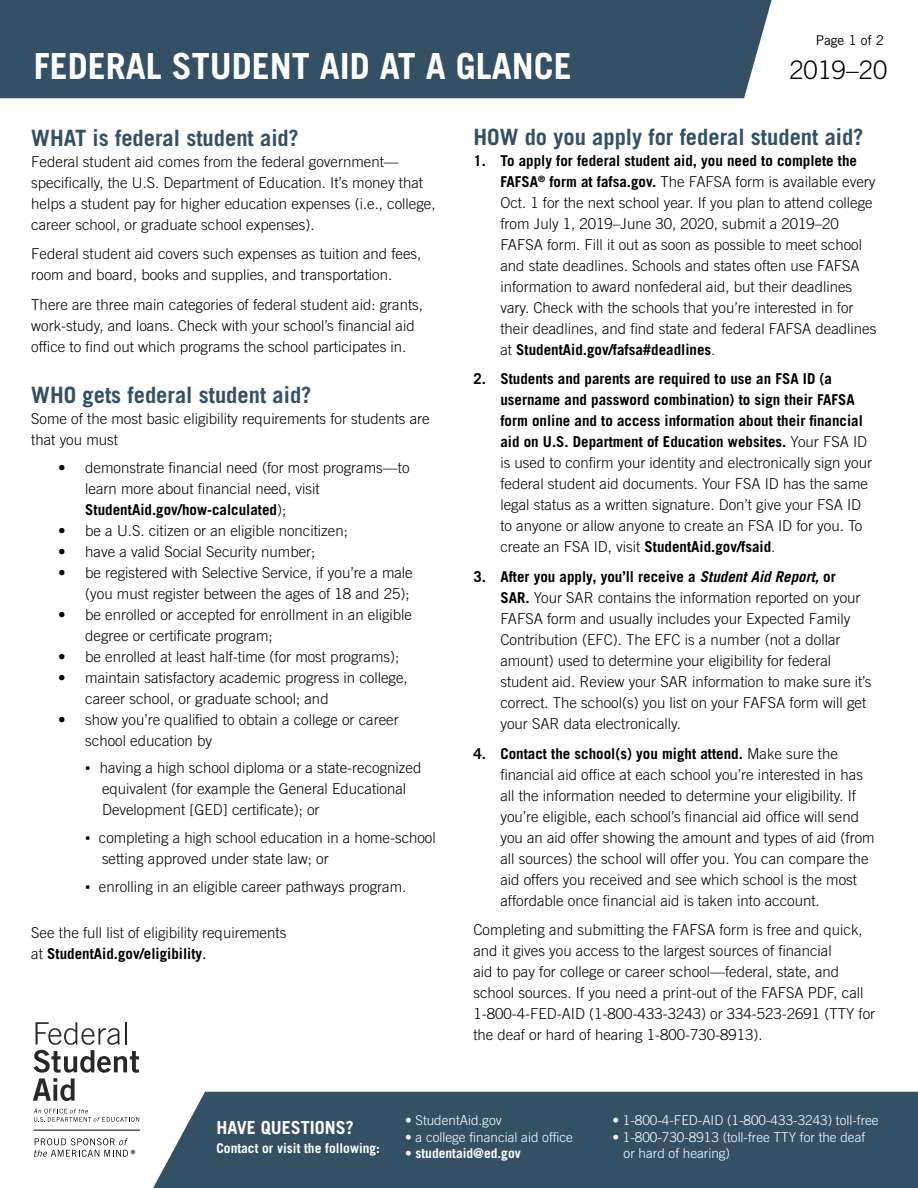
<style>
.page{position:relative;width:918px;height:1188px;background:#fff}
.page>*{position:absolute;margin:0;border:0;box-sizing:border-box;transform-origin:0 0}
.White_Header{font:700 36px "Trade Gothic LT Std";color:#fff}
.Year{font:300 25.5px "Trade Gothic LT Std";color:#000}
.Blue_Headers{font:700 22.5px "Trade Gothic LT Std";color:#345065}
.Footer_Text{font:700 18px "Trade Gothic LT Std";color:#fff}
.Numbered_List_Body_T{font:300 15px/21px "Trade Gothic LT Std";color:#000}
.Blue_Headers-2{font:300 15px/21px "Trade Gothic LT Std";color:#000}
.Body_Text{font:300 15px/21px "Trade Gothic LT Std";color:#000}
.Paragraph_Style_5{font:300 15px/21px "Trade Gothic LT Std";color:#000}
.Paragraph_Style_4{font:300 15px/21px "Trade Gothic LT Std";color:#000}
.Blue_Headers-3{font:700 15px "Trade Gothic LT Std";color:#000}
.Footer_Bullets{font:300 13.5px "Trade Gothic LT Std";color:#fff}
.Footer_Bullets-2{font:700 13.5px "Trade Gothic LT Std";color:#fff}
.Page_Number__Small{font:13.5px "Trade Gothic LT Std";color:#000}
.s1{font-weight:300}
.s2{font-family:"Trebuchet MS";font-weight:400}
.s3{font-weight:700}
.s4{font-weight:400}
.s5{font-weight:700;font-style:italic}
</style>
<div class="page">
<div style="left:0;top:0;width:772px;height:98px;background:#345065"></div>
<div style="left:153px;top:1092px;width:765px;height:96px;background:#345065"></div>
<hr style="left:34px;top:1130px;width:106px;height:1px;background:#000">
<svg style="left:33px;top:1109px;width:106px;height:13px"></svg>
<svg style="left:33px;top:1022px;width:106px;height:79px"></svg>
<svg style="left:34px;top:1138px;width:101px;height:19px"></svg>
<p class="White_Header" style="left:34px;top:44px;width:540px">FEDERAL STUDENT AID AT A GLANCE</p>
<p class="Page_Number__Small" style="left:816px;top:32px;width:70px">Page 1 of 2</p>
<p class="Year" style="left:789px;top:54px;width:99px">2019–20</p>
<p class="Blue_Headers" style="left:31px;top:124px;width:269px">WHAT is federal student aid?</p>
<p class="Body_Text" style="left:31px;top:151px;width:406px">Federal student aid comes from the federal government— specifically, the U.S. Department of Education. It’s money that helps a student pay for higher education expenses (i.e., college, career school, or graduate school expenses).</p>
<p class="Body_Text" style="left:31px;top:243px;width:392px">Federal student aid covers such expenses as tuition and fees, room and board, books and supplies, and transportation.</p>
<p class="Body_Text" style="left:31px;top:294px;width:393px">There are three main categories of federal student aid: grants, work-study, and loans. Check with your school’s financial aid office to find out which programs the school participates in.</p>
<p class="Blue_Headers" style="left:31px;top:381px;width:282px">WHO gets federal student aid?</p>
<p class="Blue_Headers-2" style="left:31px;top:408px;width:400px">Some of the most basic eligibility requirements for students are that you must</p>
<p class="Blue_Headers-2" style="left:58px;top:456px;width:353px">• demonstrate financial need (for most programs—to</p>
<p class="Blue_Headers-2" style="left:85px;top:477px;width:236px">learn more about financial need, visit</p>
<p class="Blue_Headers-3" style="left:85px;top:500px;width:202px">StudentAid.gov/how-calculated<span class="s1">);</span></p>
<p class="Blue_Headers-2" style="left:58px;top:519px;width:291px">• be a U.S. citizen or an eligible noncitizen;</p>
<p class="Blue_Headers-2" style="left:58px;top:540px;width:259px">• have a valid Social Security number;</p>
<p class="Blue_Headers-2" style="left:58px;top:561px;width:356px;text-align:right">• be registered with Selective Service, if you’re a male (you must register between the ages of 18 and 25);</p>
<p class="Blue_Headers-2" style="left:85px;top:603px;width:328px;text-indent:-27px">• be enrolled or accepted for enrollment in an eligible degree or certificate program;</p>
<p class="Blue_Headers-2" style="left:58px;top:645px;width:343px">• be enrolled at least half-time (for most programs);</p>
<p class="Blue_Headers-2" style="left:85px;top:666px;width:324px;text-indent:-27px">• maintain satisfactory academic progress in college, career school, or graduate school; and</p>
<p class="Blue_Headers-2" style="left:85px;top:708px;width:315px;text-indent:-27px">• show you’re qualified to obtain a college or career school education by</p>
<p class="Blue_Headers-2" style="left:102px;top:757px;width:321px;text-indent:-17px"><span class="s2">▪</span> having a high school diploma or a state-recognized equivalent (for example the General Educational<br>Development [GED] certificate); or</p>
<p class="Blue_Headers-2" style="left:102px;top:827px;width:335px;text-indent:-17px"><span class="s2">▪</span> completing a high school education in a home-school setting approved under state law; or</p>
<p class="Blue_Headers-2" style="left:85px;top:876px;width:323px"><span class="s2">▪</span> enrolling in an eligible career pathways program.</p>
<p class="Paragraph_Style_4" style="left:31px;top:921px;width:257px">See the full list of eligibility requirements at <span class="s3">StudentAid.gov/eligibility</span><span class="s4">.</span></p>
<p class="Blue_Headers" style="left:473px;top:123px;width:392px">HOW do you apply for federal student aid?</p>
<p class="Numbered_List_Body_T" style="left:500px;top:150px;width:377px;text-indent:-27px"><span class="s3">1. To apply for federal student aid, you need to complete the FAFSA</span><sup>®</sup> <span class="s3">form at fafsa.gov.</span> The FAFSA form is available every Oct. 1 for the next school year. If you plan to attend college from July 1, 2019–June 30, 2020, submit a 2019–20<br>FAFSA form. Fill it out as soon as possible to meet school and state deadlines. Schools and states often use FAFSA information to award nonfederal aid, but their deadlines vary. Check with the schools that you’re interested in for their deadlines, and find state and federal FAFSA deadlines at <span class="s3">StudentAid.gov/fafsa#deadlines</span>.</p>
<p class="Numbered_List_Body_T" style="left:500px;top:368px;width:373px;text-indent:-27px"><span class="s3">2. Students and parents are required to use an FSA ID (a username and password combination) to sign their FAFSA form online and to access information about their financial aid on U.S. Department of Education websites.</span> Your FSA ID is used to confirm your identity and electronically sign your federal student aid documents. Your FSA ID has the same legal status as a written signature. Don’t give your FSA ID to anyone or allow anyone to create an FSA ID for you. To create an FSA ID, visit <span class="s3">StudentAid.gov/fsaid</span>.</p>
<p class="Numbered_List_Body_T" style="left:500px;top:566px;width:373px;text-indent:-27px"><span class="s3">3. After you apply, you’ll receive a</span> <span class="s5">Student Aid Report,</span> <span class="s3">or<br>SAR.</span> Your SAR contains the information reported on your FAFSA form and usually includes your Expected Family Contribution (EFC). The EFC is a number (not a dollar amount) used to determine your eligibility for federal student aid. Review your SAR information to make sure it’s correct. The school(s) you list on your FAFSA form will get your SAR data electronically.</p>
<p class="Paragraph_Style_5" style="left:500px;top:743px;width:376px;text-indent:-27px"><span class="s3">4. Contact the school(s) you might attend.</span> Make sure the financial aid office at each school you’re interested in has all the information needed to determine your eligibility. If you’re eligible, each school’s financial aid office will send you an aid offer showing the amount and types of aid (from all sources) the school will offer you. You can compare the aid offers you received and see which school is the most affordable once financial aid is taken into account.</p>
<p class="Body_Text" style="left:473px;top:919px;width:403px">Completing and submitting the FAFSA form is free and quick, and it gives you access to the largest sources of financial<br>aid to pay for college or career school—federal, state, and school sources. If you need a print-out of the FAFSA PDF, call 1-800-4-FED-AID (1-800-433-3243) or 334-523-2691 (TTY for the deaf or hard of hearing 1-800-730-8913).</p>
<p class="Footer_Text" style="left:216px;top:1116px;width:139px">HAVE QUESTIONS?</p>
<p class="Footer_Bullets-2" style="left:216px;top:1140px;width:165px">Contact or visit the following:</p>
<p class="Footer_Bullets" style="left:405px;top:1113px;width:98px">• StudentAid.gov</p>
<p class="Footer_Bullets" style="left:405px;top:1129px;width:170px">• a college financial aid office</p>
<p class="Footer_Bullets-2" style="left:405px;top:1145px;width:117px"><span class="s1">•</span> studentaid@ed.gov</p>
<p class="Footer_Bullets" style="left:612px;top:1113px;width:268px">• 1-800-4-FED-AID (1-800-433-3243) toll-free</p>
<p class="Footer_Bullets" style="left:612px;top:1129px;width:254px">• 1-800-730-8913 (toll-free TTY for the deaf</p>
<p class="Footer_Bullets" style="left:624px;top:1145px;width:108px">or hard of hearing)</p>
</div>
